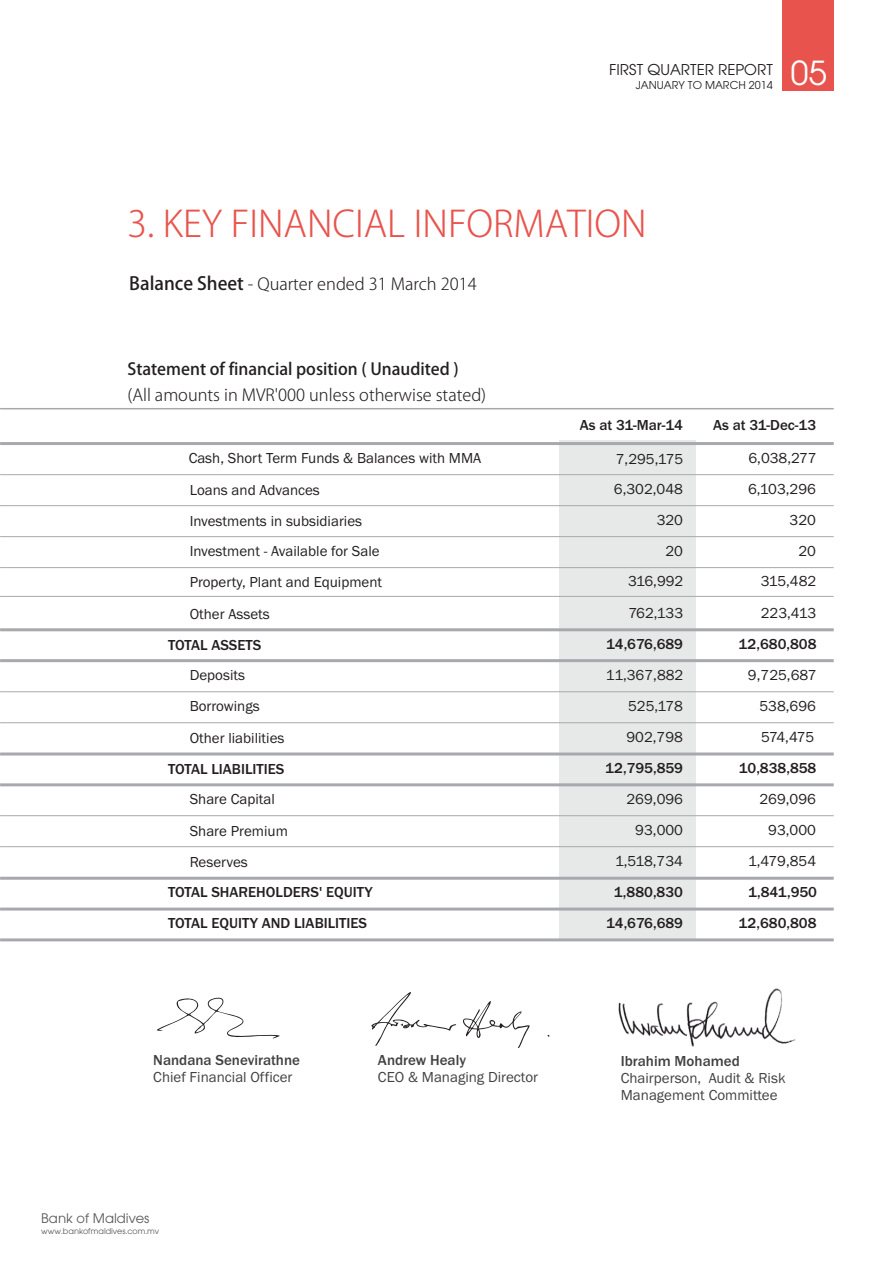
<style>
.page{position:relative;width:893px;height:1263px;background:#fff}
.page>*{position:absolute;margin:0;border:0;box-sizing:border-box;transform-origin:0 0}
.t1{font:36.6px "Avant Garde Gothic Itc T";color:#fff}
.t2{font:300 36px "Koz Go Pro";color:#e8544d}
.t3{font:300 16.5px "Koz Go Pro";color:#231f20}
.t4{font:500 16.5px "Koz Go Pro";color:#231f20}
.t5{font:16.5px "Avant Garde Gothic Itc T";color:#231f20}
.t6{font:15px/31px "Franklin Gothic";color:#231f20;text-align:right}
.t7{font:500 15px "Franklin Gothic";color:#231f20}
.t8{font:15px/17px "Franklin Gothic";color:#414142}
.t9{font:500 15px "Franklin Gothic";color:#414142}
.t10{font:14.55px "Avant Garde Gothic Itc T";color:#58595b}
.t11{font:12px "Avant Garde Gothic Itc T";color:#231f20}
.t12{font:8.85px "Avant Garde Gothic Itc T";color:#58595b}
.s1{font-weight:500;font-size:18px}
</style>
<div class="page">
<div style="left:782px;top:0;width:52px;height:90px;background:#e8544d"></div>
<div style="left:559px;top:441px;width:137px;height:499px;background:#e7e8e8"></div>
<hr style="left:0;top:408px;width:834px;height:1px;background:#a7a9ac">
<hr style="left:0;top:474px;width:834px;height:1px;background:#a7a9ac">
<hr style="left:0;top:442px;width:834px;height:3px;background:#a7a9ac">
<hr style="left:0;top:505px;width:834px;height:1px;background:#a7a9ac">
<hr style="left:0;top:536px;width:834px;height:1px;background:#a7a9ac">
<hr style="left:0;top:567px;width:834px;height:1px;background:#a7a9ac">
<hr style="left:0;top:691px;width:834px;height:1px;background:#a7a9ac">
<hr style="left:0;top:722px;width:834px;height:1px;background:#a7a9ac">
<hr style="left:0;top:815px;width:834px;height:1px;background:#a7a9ac">
<hr style="left:0;top:846px;width:834px;height:1px;background:#a7a9ac">
<hr style="left:0;top:628px;width:834px;height:3px;background:#a7a9ac">
<hr style="left:0;top:659px;width:834px;height:3px;background:#a7a9ac">
<hr style="left:0;top:752px;width:834px;height:3px;background:#a7a9ac">
<hr style="left:0;top:783px;width:834px;height:3px;background:#a7a9ac">
<hr style="left:0;top:877px;width:834px;height:3px;background:#a7a9ac">
<hr style="left:0;top:907px;width:834px;height:3px;background:#a7a9ac">
<hr style="left:0;top:938px;width:834px;height:3px;background:#a7a9ac">
<img style="left:619px;top:988px;width:177px;height:58px">
<svg style="left:157px;top:997px;width:123px;height:41px"></svg>
<svg style="left:463px;top:1001px;width:67px;height:47px"></svg>
<svg style="left:371px;top:992px;width:85px;height:54px"></svg>
<hr style="left:0;top:596px;width:834px;height:1px;background:#a7a9ac">
<p class="t5" style="left:609px;top:59px;width:165px">FIRST QUARTER REPORT</p>
<p class="t11" style="left:636px;top:78px;width:139px">JANUARY TO MARCH 2014</p>
<h1 class="t1" style="left:790px;top:50px;width:38px">05</h1>
<h2 class="t2" style="left:127px;top:205px;width:521px">3. KEY FINANCIAL INFORMATION</h2>
<p class="t3" style="left:129px;top:275px;width:349px"><span class="s1">Balance Sheet</span> - Quarter ended 31 March 2014</p>
<p class="t4" style="left:127px;top:360px;width:333px">Statement of financial position ( Unaudited )</p>
<p class="t3" style="left:127px;top:386px;width:360px">(All amounts in MVR'000 unless otherwise stated)</p>
<p class="t6" style="left:189px;top:444px;width:294px">Cash, Short Term Funds &amp; Balances with MMA</p>
<p class="t6" style="left:190px;top:476px;width:174px;text-align:left">Loans and Advances<br>Investments in subsidiaries</p>
<p class="t6" style="left:190px;top:536px;width:191px">Investment - Available for Sale</p>
<p class="t6" style="left:190px;top:567px;width:194px">Property, Plant and Equipment</p>
<p class="t7" style="left:580px;top:419px;width:105px">As at 31-Mar-14</p>
<p class="t7" style="left:713px;top:419px;width:105px">As at 31-Dec-13</p>
<p class="t6" style="left:614px;top:444px;width:71px">7,295,175<br>6,302,048<br>320<br>20</p>
<p class="t6" style="left:628px;top:567px;width:57px">316,992</p>
<p class="t6" style="left:748px;top:444px;width:70px">6,038,277<br>6,103,296<br>320<br>20</p>
<p class="t6" style="left:761px;top:567px;width:57px">315,482</p>
<p class="t6" style="left:761px;top:599px;width:57px">223,413</p>
<p class="t6" style="left:628px;top:599px;width:56px">762,133</p>
<p class="t6" style="left:190px;top:600px;width:81px">Other Assets</p>
<p class="t7" style="left:168px;top:640px;width:95px">TOTAL ASSETS</p>
<p class="t7" style="left:606px;top:639px;width:78px">14,676,689</p>
<p class="t7" style="left:739px;top:639px;width:79px">12,680,808</p>
<p class="t6" style="left:190px;top:661px;width:57px">Deposits</p>
<p class="t6" style="left:606px;top:661px;width:79px">11,367,882</p>
<p class="t6" style="left:748px;top:661px;width:70px">9,725,687</p>
<p class="t6" style="left:190px;top:691px;width:71px">Borrowings</p>
<p class="t6" style="left:628px;top:692px;width:56px">525,178</p>
<p class="t6" style="left:759px;top:692px;width:58px">538,696</p>
<p class="t6" style="left:190px;top:724px;width:96px">Other liabilities</p>
<p class="t6" style="left:626px;top:723px;width:58px">902,798</p>
<p class="t6" style="left:761px;top:723px;width:55px">574,475</p>
<p class="t7" style="left:168px;top:764px;width:118px">TOTAL LIABILITIES</p>
<p class="t7" style="left:605px;top:763px;width:79px">12,795,859</p>
<p class="t7" style="left:739px;top:763px;width:79px">10,838,858</p>
<p class="t6" style="left:190px;top:785px;width:87px">Share Capital</p>
<p class="t6" style="left:626px;top:785px;width:58px">269,096</p>
<p class="t6" style="left:759px;top:785px;width:58px">269,096</p>
<p class="t6" style="left:190px;top:817px;width:100px">Share Premium</p>
<p class="t6" style="left:635px;top:816px;width:49px">93,000</p>
<p class="t6" style="left:768px;top:816px;width:49px">93,000</p>
<p class="t6" style="left:190px;top:848px;width:60px">Reserves</p>
<p class="t6" style="left:615px;top:847px;width:70px">1,518,734</p>
<p class="t6" style="left:748px;top:847px;width:70px">1,479,854</p>
<p class="t7" style="left:168px;top:887px;width:206px">TOTAL SHAREHOLDERS' EQUITY</p>
<p class="t7" style="left:614px;top:887px;width:71px">1,880,830</p>
<p class="t7" style="left:748px;top:887px;width:71px">1,841,950</p>
<p class="t7" style="left:168px;top:918px;width:201px">TOTAL EQUITY AND LIABILITIES</p>
<p class="t7" style="left:606px;top:918px;width:78px">14,676,689</p>
<p class="t7" style="left:739px;top:918px;width:79px">12,680,808</p>
<p class="t9" style="left:153px;top:1054px;width:148px">Nandana Senevirathne</p>
<p class="t8" style="left:153px;top:1069px;width:141px">Chief Financial Officer</p>
<p class="t10" style="left:41px;top:1209px;width:110px">Bank of Maldives</p>
<p class="t12" style="left:41px;top:1225px;width:120px">www.bankofmaldives.com.mv</p>
<p class="t9" style="left:378px;top:1054px;width:90px">Andrew Healy</p>
<p class="t8" style="left:378px;top:1069px;width:162px">CEO &amp; Managing Director</p>
<p class="t9" style="left:621px;top:1055px;width:120px">Ibrahim Mohamed</p>
<p class="t8" style="left:621px;top:1071px;width:166px">Chairperson, Audit &amp; Risk<br>Management Committee</p>
</div>
